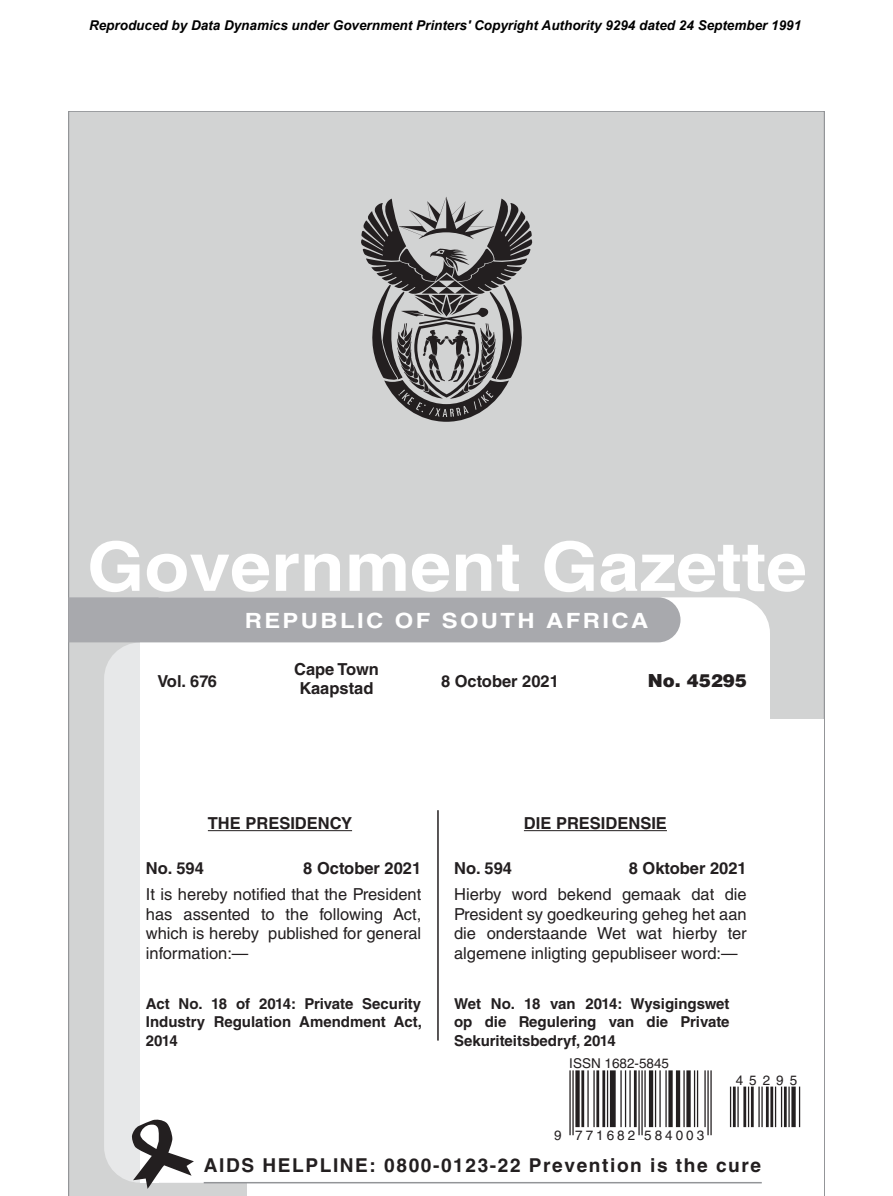
<style>
.page{position:relative;width:893px;height:1196px;background:#fff}
.page>*{position:absolute;margin:0;border:0;box-sizing:border-box;transform-origin:0 0}
.t1{font:700 68.1px "Helvetica LT Std";color:#fff;scale:1.08 1}
.t2{font:700 21px "Helvetica LT Std";letter-spacing:.1em;color:#fff;scale:1.14 1}
.t3{font:700 19.05px "Helvetica LT Std";letter-spacing:.085em;color:#231f20}
.t4{font:900 18px "Helvetica LT Std";color:#231f20}
.t5{font:16.5px/19.5px "Helvetica LT Std";color:#231f20;text-align:justify}
.t6{font:700 16.5px/19.5px "Helvetica LT Std";color:#231f20;text-align:center}
.t7{font:700 15px/18px "Helvetica LT Std";color:#231f20;text-align:justify}
.t8{font:italic 700 13.5px "Arial";color:#000}
.t9{font:13.5px "Helvetica LT Std";letter-spacing:.22em;color:#231f20}
.t10{font:13.5px "Helvetica LT Std";color:#231f20}
</style>
<div class="page">
<div style="left:68px;top:111px;width:756px;height:1084px;background:#d2d3d3"></div>
<div style="left:248px;top:719px;width:576px;height:476px;background:#fff"></div>
<div style="left:104px;top:642px;width:36px;height:540px;background:#e7e8e9"></div>
<div style="left:140px;top:642px;width:19px;height:540px;background:#fff"></div>
<svg style="left:159px;top:597px;width:611px;height:585px"></svg>
<hr style="left:204px;top:1181px;width:558px;height:2px;background:#939598">
<svg style="left:131px;top:1118px;width:63px;height:70px"></svg>
<div style="left:68px;top:597px;width:612px;height:45px;background:#a8a9ad"></div>
<svg style="left:360px;top:197px;width:173px;height:225px;background:#8a8989"></svg>
<hr style="left:437px;top:810px;width:2px;height:230px;background:#231f20">
<hr style="left:208px;top:830px;width:144px;height:1px;background:#231f20">
<hr style="left:524px;top:830px;width:143px;height:1px;background:#231f20">
<hr style="left:569px;top:1070px;width:2px;height:65px;background:#231f20">
<hr style="left:572px;top:1070px;width:2px;height:65px;background:#231f20">
<div style="left:575px;top:1070px;width:5px;height:57px;background:#231f20"></div>
<hr style="left:581px;top:1070px;width:3px;height:57px;background:#231f20">
<hr style="left:587px;top:1070px;width:2px;height:57px;background:#231f20">
<hr style="left:593px;top:1070px;width:2px;height:57px;background:#231f20">
<hr style="left:596px;top:1070px;width:3px;height:57px;background:#231f20">
<hr style="left:602px;top:1070px;width:3px;height:57px;background:#231f20">
<hr style="left:607px;top:1070px;width:1px;height:57px;background:#231f20">
<div style="left:610px;top:1070px;width:6px;height:57px;background:#231f20"></div>
<hr style="left:620px;top:1070px;width:2px;height:57px;background:#231f20">
<hr style="left:625px;top:1070px;width:1px;height:57px;background:#231f20">
<hr style="left:629px;top:1070px;width:2px;height:57px;background:#231f20">
<hr style="left:634px;top:1070px;width:3px;height:57px;background:#231f20">
<hr style="left:638px;top:1070px;width:2px;height:65px;background:#231f20">
<hr style="left:641px;top:1070px;width:2px;height:65px;background:#231f20">
<hr style="left:644px;top:1070px;width:2px;height:57px;background:#231f20">
<hr style="left:649px;top:1070px;width:4px;height:57px;background:#231f20">
<hr style="left:655px;top:1070px;width:1px;height:57px;background:#231f20">
<hr style="left:659px;top:1070px;width:2px;height:57px;background:#231f20">
<hr style="left:665px;top:1070px;width:2px;height:57px;background:#231f20">
<div style="left:668px;top:1070px;width:5px;height:57px;background:#231f20"></div>
<hr style="left:676px;top:1070px;width:4px;height:57px;background:#231f20">
<hr style="left:683px;top:1070px;width:2px;height:57px;background:#231f20">
<div style="left:686px;top:1070px;width:5px;height:57px;background:#231f20"></div>
<hr style="left:694px;top:1070px;width:1px;height:57px;background:#231f20">
<hr style="left:697px;top:1070px;width:1px;height:57px;background:#231f20">
<hr style="left:704px;top:1070px;width:2px;height:57px;background:#231f20">
<hr style="left:707px;top:1070px;width:2px;height:65px;background:#231f20">
<hr style="left:710px;top:1070px;width:2px;height:65px;background:#231f20">
<hr style="left:730px;top:1086px;width:1px;height:41px;background:#231f20">
<hr style="left:733px;top:1086px;width:3px;height:41px;background:#231f20">
<hr style="left:737px;top:1086px;width:2px;height:41px;background:#231f20">
<hr style="left:743px;top:1086px;width:3px;height:41px;background:#231f20">
<hr style="left:748px;top:1086px;width:1px;height:41px;background:#231f20">
<hr style="left:751px;top:1086px;width:3px;height:41px;background:#231f20">
<hr style="left:758px;top:1086px;width:2px;height:41px;background:#231f20">
<hr style="left:761px;top:1086px;width:2px;height:41px;background:#231f20">
<hr style="left:766px;top:1086px;width:3px;height:41px;background:#231f20">
<hr style="left:770px;top:1086px;width:3px;height:41px;background:#231f20">
<hr style="left:775px;top:1086px;width:1px;height:41px;background:#231f20">
<hr style="left:781px;top:1086px;width:1px;height:41px;background:#231f20">
<hr style="left:784px;top:1086px;width:3px;height:41px;background:#231f20">
<hr style="left:788px;top:1086px;width:2px;height:41px;background:#231f20">
<div style="left:791px;top:1086px;width:5px;height:41px;background:#231f20"></div>
<hr style="left:799px;top:1086px;width:1px;height:41px;background:#231f20">
<p class="t8" style="left:89px;top:16px;width:714px">Reproduced by Data Dynamics under Government Printers' Copyright Authority 9294 dated 24 September 1991</p>
<h1 class="t1" style="left:87px;top:525px;width:668px">Government Gazette</h1>
<p class="t2" style="left:245px;top:607px;width:355px">REPUBLIC OF SOUTH AFRICA</p>
<p class="t6" style="left:294px;top:658px;width:86px">Cape Town<br>Kaapstad</p>
<p class="t6" style="left:157px;top:670px;width:61px">Vol. 676</p>
<p class="t6" style="left:441px;top:670px;width:119px">8 October 2021</p>
<p class="t4" style="left:648px;top:668px;width:101px">No. 45295</p>
<p class="t6" style="left:208px;top:813px;width:146px">The Presidency</p>
<p class="t6" style="left:524px;top:813px;width:145px">Die Presidensie</p>
<p class="t6" style="left:146px;top:858px;width:60px">No. 594</p>
<p class="t6" style="left:303px;top:858px;width:119px">8 October 2021</p>
<p class="t6" style="left:454px;top:858px;width:60px">No. 594</p>
<p class="t6" style="left:629px;top:858px;width:119px">8 Oktober 2021</p>
<p class="t5" style="left:454px;top:884px;width:294px">Hierby word bekend gemaak dat die President sy goedkeuring geheg het aan die onderstaande Wet wat hierby ter algemene inligting gepubliseer word:—</p>
<p class="t5" style="left:146px;top:884px;width:277px">It is hereby notified that the President has assented to the following Act, which is hereby published for general information:—</p>
<p class="t7" style="left:146px;top:994px;width:278px">Act No. 18 of 2014: Private Security Industry Regulation Amendment Act, 2014</p>
<p class="t7" style="left:454px;top:994px;width:277px">Wet No. 18 van 2014: Wysigingswet op die Regulering van die Private Sekuriteitsbedryf, 2014</p>
<p class="t10" style="left:569px;top:1055px;width:101px">ISSN 1682-5845</p>
<p class="t9" style="left:554px;top:1127px;width:152px">9 771682 584003</p>
<p class="t9" style="left:736px;top:1072px;width:63px">45295</p>
<p class="t3" style="left:204px;top:1153px;width:559px">AIDS HELPLINE: 0800-0123-22 Prevention is the cure</p>
</div>
